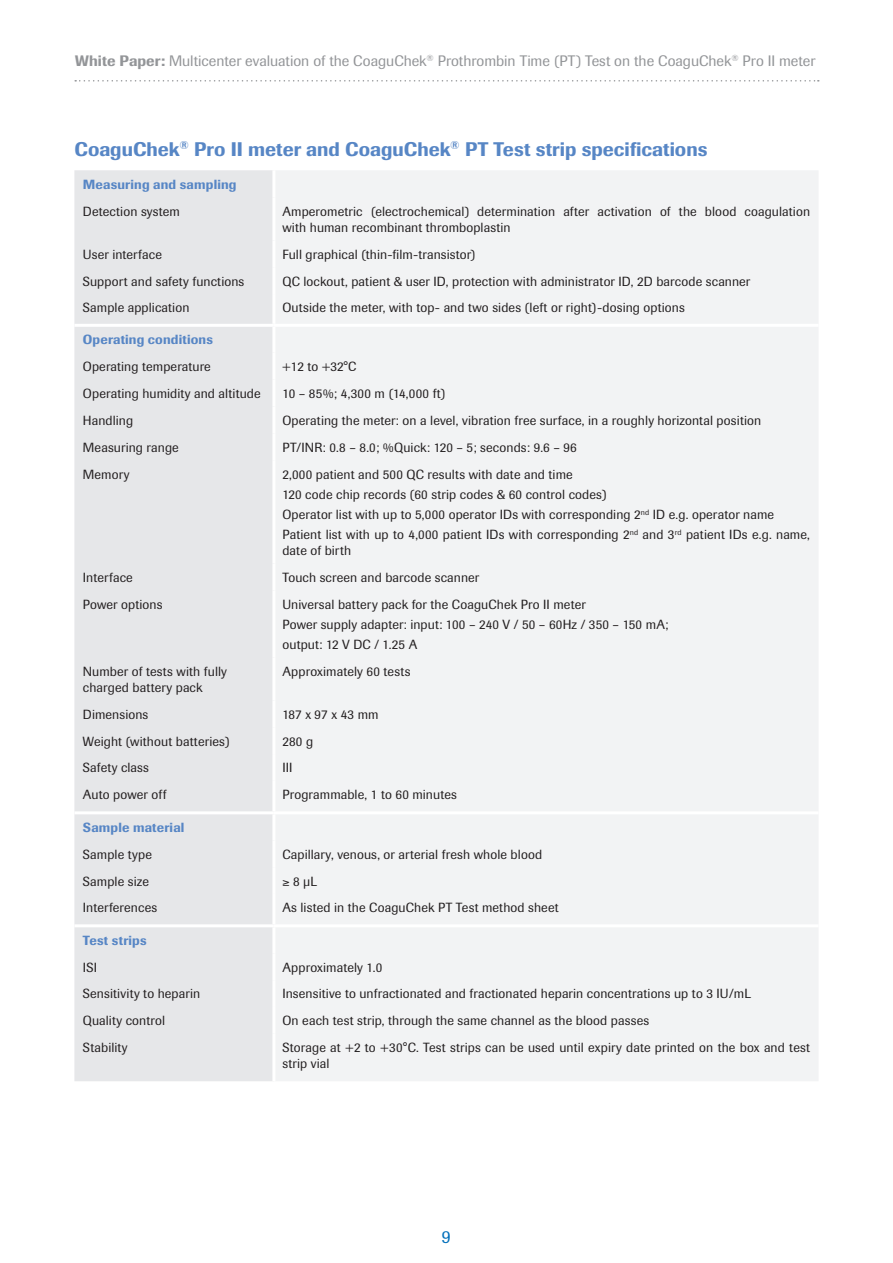
<style>
.page{position:relative;width:893px;height:1263px;background:#fff}
.page>*{position:absolute;margin:0;border:0;box-sizing:border-box;transform-origin:0 0}
.Heading_1{font:500 19.5px "Imago";color:#5786c5}
.t1{font:18px "Imago";color:#006fba}
.t2{font:15px "Imago";color:#939598}
.body_copy{font:13.2px/15.8px "Imago";letter-spacing:.01em;color:#231f20}
.body_copy-2{font:500 13.2px "Imago";letter-spacing:.015em;color:#5786c5}
.s1{font-weight:500}
.s2{font-weight:500;color:#5786c5}
</style>
<div class="page">
<svg style="left:75px;top:80px;width:744px;height:2px"></svg>
<svg style="left:74px;top:170px;width:198px;height:911px;background:#e7e8ea"></svg>
<div style="left:276px;top:171px;width:542px;height:910px;background:#f2f3f4"></div>
<hr style="left:74px;top:324px;width:200px;height:3px;background:#fff">
<hr style="left:274px;top:324px;width:545px;height:3px;background:#fff">
<hr style="left:74px;top:811px;width:200px;height:3px;background:#fff">
<hr style="left:274px;top:811px;width:545px;height:3px;background:#fff">
<hr style="left:74px;top:924px;width:200px;height:3px;background:#fff">
<hr style="left:274px;top:924px;width:545px;height:3px;background:#fff">
<p class="t2" style="left:75px;top:52px;width:742px"><span class="s1">White Paper:</span> Multicenter evaluation of the CoaguChek<sup>®</sup> Prothrombin Time (PT) Test on the CoaguChek<sup>®</sup> Pro II meter</p>
<p class="Heading_1" style="left:74px;top:137px;width:634px">CoaguChek<sup>®</sup> Pro II meter and CoaguChek<sup>®</sup> PT Test strip specifications</p>
<p class="body_copy-2" style="left:83px;top:177px;width:155px">Measuring and sampling</p>
<p class="body_copy" style="left:83px;top:204px;width:99px">Detection system</p>
<p class="body_copy" style="left:282px;top:204px;width:529px">Amperometric (electrochemical) determination after activation of the blood coagulation with human recombinant thromboplastin</p>
<p class="body_copy" style="left:83px;top:246px;width:80px">User interface</p>
<p class="body_copy" style="left:282px;top:246px;width:194px">Full graphical (thin-film-transistor)</p>
<p class="body_copy" style="left:83px;top:273px;width:163px">Support and safety functions</p>
<p class="body_copy" style="left:282px;top:273px;width:469px">QC lockout, patient &amp; user ID, protection with administrator ID, 2D barcode scanner</p>
<p class="body_copy" style="left:83px;top:300px;width:108px">Sample application</p>
<p class="body_copy" style="left:282px;top:300px;width:404px">Outside the meter, with top- and two sides (left or right)-dosing options</p>
<p class="body_copy" style="left:83px;top:326px;width:132px;line-height:26.5px"><span class="s2">Operating conditions<br></span>Operating temperature</p>
<p class="body_copy" style="left:282px;top:358px;width:76px">+12 to +32°C</p>
<p class="body_copy" style="left:83px;top:386px;width:179px">Operating humidity and altitude</p>
<p class="body_copy" style="left:283px;top:386px;width:164px">10 – 85%; 4,300 m (14,000 ft)</p>
<p class="body_copy" style="left:83px;top:412px;width:52px">Handling</p>
<p class="body_copy" style="left:282px;top:412px;width:480px">Operating the meter: on a level, vibration free surface, in a roughly horizontal position</p>
<p class="body_copy" style="left:83px;top:439px;width:97px">Measuring range</p>
<p class="body_copy" style="left:282px;top:439px;width:296px">PT/INR: 0.8 – 8.0; %Quick: 120 – 5; seconds: 9.6 – 96</p>
<p class="body_copy" style="left:83px;top:466px;width:48px">Memory</p>
<p class="body_copy" style="left:282px;top:466px;width:292px">2,000 patient and 500 QC results with date and time</p>
<p class="body_copy" style="left:282px;top:486px;width:325px">120 code chip records (60 strip codes &amp; 60 control codes)</p>
<p class="body_copy" style="left:282px;top:507px;width:493px">Operator list with up to 5,000 operator IDs with corresponding 2<sup>nd</sup> ID e.g. operator name</p>
<p class="body_copy" style="left:282px;top:527px;width:529px">Patient list with up to 4,000 patient IDs with corresponding 2<sup>nd</sup> and 3<sup>rd</sup> patient IDs e.g. name, date of birth</p>
<p class="body_copy" style="left:83px;top:569px;width:51px">Interface</p>
<p class="body_copy" style="left:282px;top:569px;width:198px">Touch screen and barcode scanner</p>
<p class="body_copy" style="left:83px;top:596px;width:81px">Power options</p>
<p class="body_copy" style="left:282px;top:596px;width:305px">Universal battery pack for the CoaguChek Pro II meter</p>
<p class="body_copy" style="left:282px;top:617px;width:387px">Power supply adapter: input: 100 – 240 V / 50 – 60Hz / 350 – 150 mA;</p>
<p class="body_copy" style="left:282px;top:637px;width:136px">output: 12 V DC / 1.25 A</p>
<p class="body_copy" style="left:83px;top:664px;width:146px">Number of tests with fully charged battery pack</p>
<p class="body_copy" style="left:282px;top:664px;width:129px">Approximately 60 tests</p>
<p class="body_copy" style="left:83px;top:706px;width:67px">Dimensions</p>
<p class="body_copy" style="left:282px;top:706px;width:98px">187 x 97 x 43 mm</p>
<p class="body_copy" style="left:83px;top:733px;width:148px">Weight (without batteries)</p>
<p class="body_copy" style="left:282px;top:733px;width:32px">280 g</p>
<p class="body_copy" style="left:83px;top:760px;width:68px">Safety class</p>
<p class="body_copy" style="left:282px;top:760px;width:12px">III</p>
<p class="body_copy" style="left:83px;top:787px;width:85px">Auto power off</p>
<p class="body_copy" style="left:282px;top:787px;width:176px">Programmable, 1 to 60 minutes</p>
<p class="body_copy-2" style="left:83px;top:819px;width:103px">Sample material</p>
<p class="body_copy" style="left:83px;top:846px;width:71px">Sample type</p>
<p class="body_copy" style="left:282px;top:846px;width:261px">Capillary, venous, or arterial fresh whole blood</p>
<p class="body_copy" style="left:83px;top:873px;width:68px">Sample size</p>
<p class="body_copy" style="left:282px;top:873px;width:36px">≥ 8 µL</p>
<p class="body_copy" style="left:83px;top:900px;width:76px">Interferences</p>
<p class="body_copy" style="left:282px;top:900px;width:278px">As listed in the CoaguChek PT Test method sheet</p>
<p class="body_copy-2" style="left:83px;top:932px;width:65px">Test strips</p>
<p class="body_copy" style="left:83px;top:959px;width:16px">ISI</p>
<p class="body_copy" style="left:282px;top:959px;width:101px">Approximately 1.0</p>
<p class="body_copy" style="left:83px;top:986px;width:119px">Sensitivity to heparin</p>
<p class="body_copy" style="left:282px;top:986px;width:470px">Insensitive to unfractionated and fractionated heparin concentrations up to 3 IU/mL</p>
<p class="body_copy" style="left:83px;top:1013px;width:84px">Quality control</p>
<p class="body_copy" style="left:282px;top:1013px;width:368px">On each test strip, through the same channel as the blood passes</p>
<p class="body_copy" style="left:83px;top:1040px;width:46px">Stability</p>
<p class="body_copy" style="left:282px;top:1040px;width:529px">Storage at +2 to +30°C. Test strips can be used until expiry date printed on the box and test strip vial</p>
<h2 class="t1" style="left:442px;top:1226px;width:10px">9</h2>
</div>
